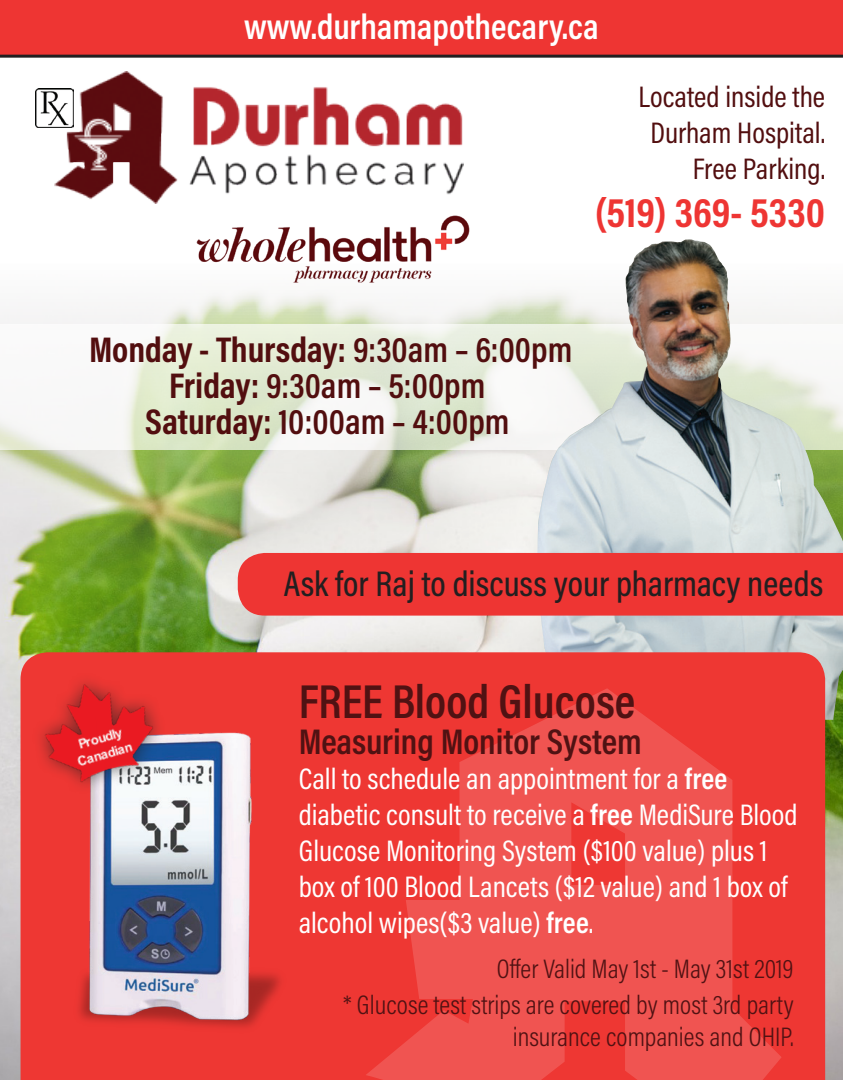
<style>
.page{position:relative;width:843px;height:1080px;background:#fff}
.page>*{position:absolute;margin:0;border:0;box-sizing:border-box;transform-origin:0 0}
.t1{font:600 48px "Acumin Pro Cond";color:#501213}
.t2{font:700 42px "Acumin Pro Cond";color:#ee3533}
.t3{font:600 36px/36px "Acumin Pro Cond";color:#520e0f;text-align:center}
.t4{font:500 36px "Acumin Pro Cond";color:#231f20}
.t5{font:600 36px "Acumin Pro Cond";color:#fff}
.t6{font:600 36px "Acumin Pro Cond";color:#501213}
.t7{font:30px/36px "Acumin Pro Cond";color:#fff}
.t8{font:30px/36px "Acumin Pro Cond";color:#520e0f;text-align:right}
.t9{font:300 27px/32.1px "Acumin Pro Cond";color:#501213;text-align:right}
.s1{font-weight:700}
.s2{font-weight:600}
</style>
<div class="page">
<div style="left:0;top:0;width:842px;height:58px;background:#ee3533"></div>
<img style="left:0;top:291px;width:842px;height:789px">
<svg style="left:0;top:324px;width:537px;height:125px"></svg>
<img style="left:537px;top:239px;width:305px;height:481px">
<div style="left:21px;top:652px;width:804px;height:428px;background:#ee3733"></div>
<div style="left:238px;top:553px;width:604px;height:63px;background:#ee3533"></div>
<img style="left:196px;top:215px;width:274px;height:68px">
<img style="left:55px;top:71px;width:409px;height:133px">
<img style="left:35px;top:89px;width:39px;height:38px">
<svg style="left:365px;top:688px;width:416px;height:392px;background:#ef4844"></svg>
<img style="left:53px;top:699px;width:235px;height:353px">
<img style="left:21px;top:652px;width:156px;height:166px">
<p class="t5" style="left:244px;top:3px;width:356px">www.durhamapothecary.ca</p>
<p class="t8" style="left:638px;top:79px;width:188px">Located inside the<br>Durham Hospital.<br>Free Parking.</p>
<p class="t2" style="left:594px;top:185px;width:232px">(519) 369- 5330</p>
<p class="t3" style="left:89px;top:331px;width:484px"><span class="s1">Monday - Thursday:</span> 9:30am – 6:00pm<br><span class="s1">Friday:</span> 9:30am – 5:00pm<br><span class="s1">Saturday:</span> 10:00am – 4:00pm</p>
<p class="t4" style="left:284px;top:560px;width:541px">Ask for Raj to discuss your pharmacy needs</p>
<p class="t1" style="left:299px;top:670px;width:338px">FREE Blood Glucose</p>
<p class="t6" style="left:299px;top:718px;width:345px">Measuring Monitor System</p>
<p class="t7" style="left:299px;top:760px;width:500px">Call to schedule an appointment for a <span class="s2">free </span>diabetic consult to receive a <span class="s2">free</span> MediSure Blood Glucose Monitoring System ($100 value) plus 1 box of 100 Blood Lancets ($12 value) and 1 box of alcohol wipes($3 value) <span class="s2">free</span>.</p>
<p class="t9" style="left:496px;top:952px;width:298px">Offer Valid May 1st - May 31st 2019</p>
<p class="t9" style="left:343px;top:988px;width:452px">* Glucose test strips are covered by most 3rd party insurance companies and OHIP.</p>
</div>
